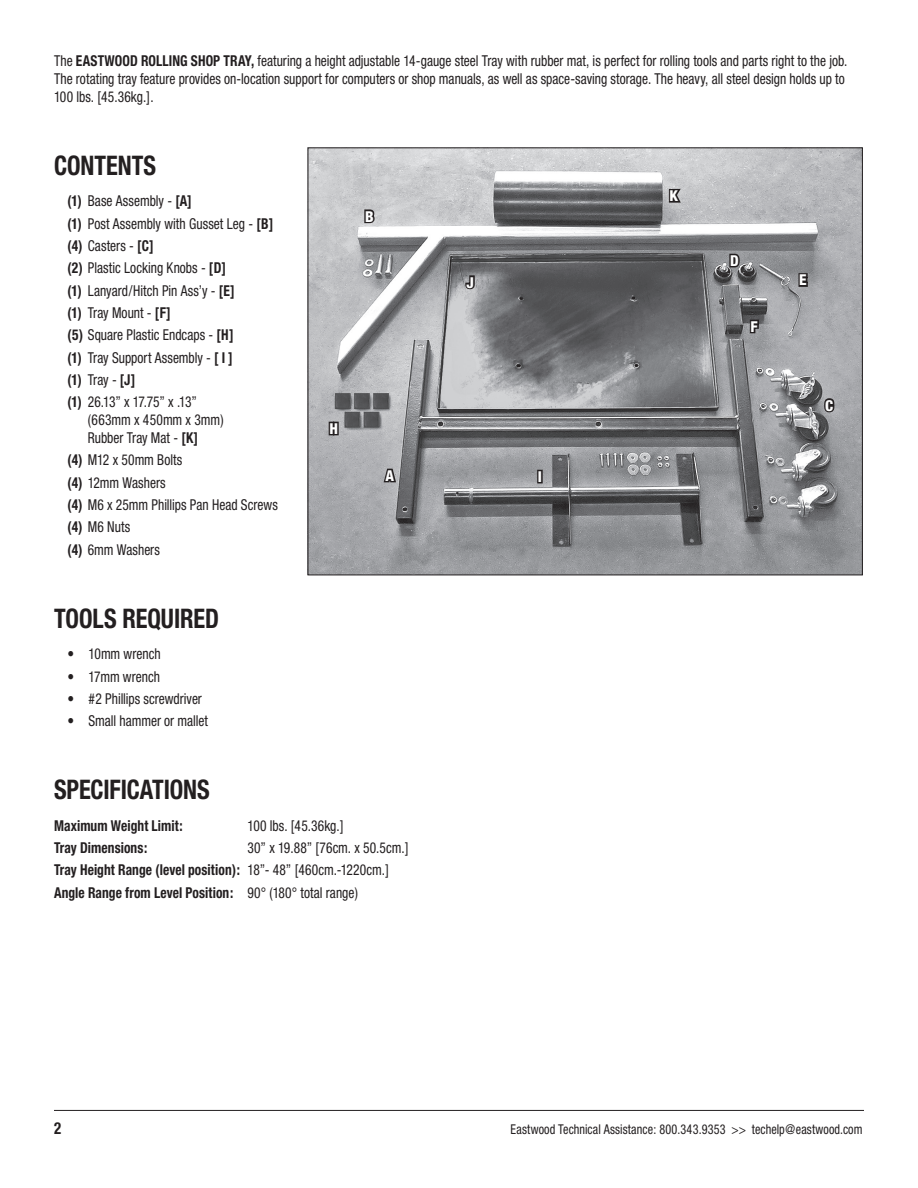
<style>
.page{position:relative;width:918px;height:1188px;background:#fff}
.page>*{position:absolute;margin:0;border:0;box-sizing:border-box;transform-origin:0 0}
.t1{font:700 condensed 27px "Helvetica Neue";color:#231f20;scale:.9 1}
.t2{font:700 condensed 16.5px "Helvetica Neue";color:#231f20;scale:.9 1}
.t3{font:condensed 15px/22.4px "Helvetica Neue";color:#231f20;scale:.9 1}
.t4{font:700 condensed 15px "Helvetica Neue";letter-spacing:.005em;color:#231f20;scale:.9 1}
.t5{font:800 condensed 15px "Helvetica Neue";color:#fff}
.t6{font:condensed 13.5px "Helvetica Neue";letter-spacing:.01em;color:#231f20;scale:.9 1}
.s1{font-weight:700}
</style>
<div class="page">
<img style="left:310px;top:149px;width:551px;height:424px">
<svg style="left:382px;top:439px;width:16px;height:46px"></svg>
<svg style="left:327px;top:420px;width:13px;height:17px"></svg>
<svg style="left:363px;top:208px;width:13px;height:17px"></svg>
<svg style="left:823px;top:397px;width:13px;height:17px"></svg>
<svg style="left:728px;top:252px;width:13px;height:17px"></svg>
<svg style="left:797px;top:272px;width:12px;height:16px"></svg>
<svg style="left:748px;top:318px;width:13px;height:17px"></svg>
<svg style="left:464px;top:274px;width:12px;height:17px"></svg>
<div style="left:537px;top:470px;width:6px;height:13px;border:3px solid #231f20"></div>
<hr style="left:54px;top:1110px;width:810px;height:1px;background:#231f20">
<svg style="left:667px;top:187px;width:16px;height:19px"></svg>
<p class="t3" style="left:54px;top:51px;width:883px;line-height:18px">The <span class="s1">EASTWOOD ROLLING SHOP TRAY,</span> featuring a height adjustable 14-gauge steel Tray with rubber mat, is perfect for rolling tools and parts right to the job.<br>The rotating tray feature provides on-location support for computers or shop manuals, as well as space-saving storage. The heavy, all steel design holds up to<br>100 lbs. [45.36kg.].</p>
<h1 class="t1" style="left:54px;top:149px;width:115px">CONTENTS</h1>
<p class="t3" style="left:68px;top:190px;width:230px"><span class="s1">(1)</span> Base Assembly - <span class="s1">[A]<br>(1)</span> Post Assembly with Gusset Leg - <span class="s1">[B] (4)</span> Casters - <span class="s1">[C]<br>(2)</span> Plastic Locking Knobs - <span class="s1">[D]<br>(1)</span> Lanyard/Hitch Pin Ass’y - <span class="s1">[E]<br>(1)</span> Tray Mount - <span class="s1">[F]<br>(5)</span> Square Plastic Endcaps - <span class="s1">[H]<br>(1)</span> Tray Support Assembly - <span class="s1">[ I ]<br>(1)</span> Tray - <span class="s1">[J]<br>(1)</span> 26.13” x 17.75” x .13”</p>
<p class="t3" style="left:88px;top:411px;width:153px;line-height:18px">(663mm x 450mm x 3mm)<br>Rubber Tray Mat - <span class="s1">[K]</span></p>
<p class="t3" style="left:68px;top:449px;width:235px"><span class="s1">(4)</span> M12 x 50mm Bolts<br><span class="s1">(4)</span> 12mm Washers<br><span class="s1">(4)</span> M6 x 25mm Phillips Pan Head Screws <span class="s1">(4)</span> M6 Nuts<br><span class="s1">(4)</span> 6mm Washers</p>
<h1 class="t1" style="left:54px;top:602px;width:185px">TOOLS REQUIRED</h1>
<p class="t3" style="left:68px;top:643px;width:105px">• 10mm wrench</p>
<p class="t3" style="left:68px;top:665px;width:104px">• 17mm wrench</p>
<p class="t3" style="left:68px;top:687px;width:151px">• #2 Phillips screwdriver</p>
<p class="t3" style="left:68px;top:710px;width:158px">• Small hammer or mallet</p>
<p class="t5" style="left:365px;top:207px;width:10px">B</p>
<p class="t5" style="left:329px;top:419px;width:10px">H</p>
<p class="t5" style="left:386px;top:466px;width:10px">A</p>
<h1 class="t1" style="left:54px;top:773px;width:175px">SPECIFICATIONS</h1>
<p class="t4" style="left:54px;top:816px;width:145px">Maximum Weight Limit:</p>
<p class="t3" style="left:247px;top:814px;width:108px">100 lbs. [45.36kg.]</p>
<p class="t4" style="left:54px;top:839px;width:105px">Tray Dimensions:</p>
<p class="t3" style="left:54px;top:836px;width:395px;text-indent:193px">30” x 19.88” [76cm. x 50.5cm.]<br><span class="s1">Tray Height Range (level position):</span> 18”- 48” [460cm.-1220cm.]<br><span class="s1">Angle Range from Level Position:</span> 90° (180° total range)</p>
<p class="t5" style="left:467px;top:273px;width:9px">J</p>
<p class="t5" style="left:538px;top:467px;width:6px">I</p>
<p class="t5" style="left:670px;top:187px;width:10px">K</p>
<p class="t5" style="left:730px;top:251px;width:10px">D</p>
<p class="t5" style="left:751px;top:317px;width:9px">F</p>
<p class="t5" style="left:799px;top:271px;width:9px">E</p>
<p class="t5" style="left:825px;top:396px;width:10px">C</p>
<p class="t2" style="left:54px;top:1118px;width:9px">2</p>
<p class="t6" style="left:511px;top:1121px;width:392px">Eastwood Technical Assistance: 800.343.9353 &gt;&gt; techelp@eastwood.com</p>
</div>
